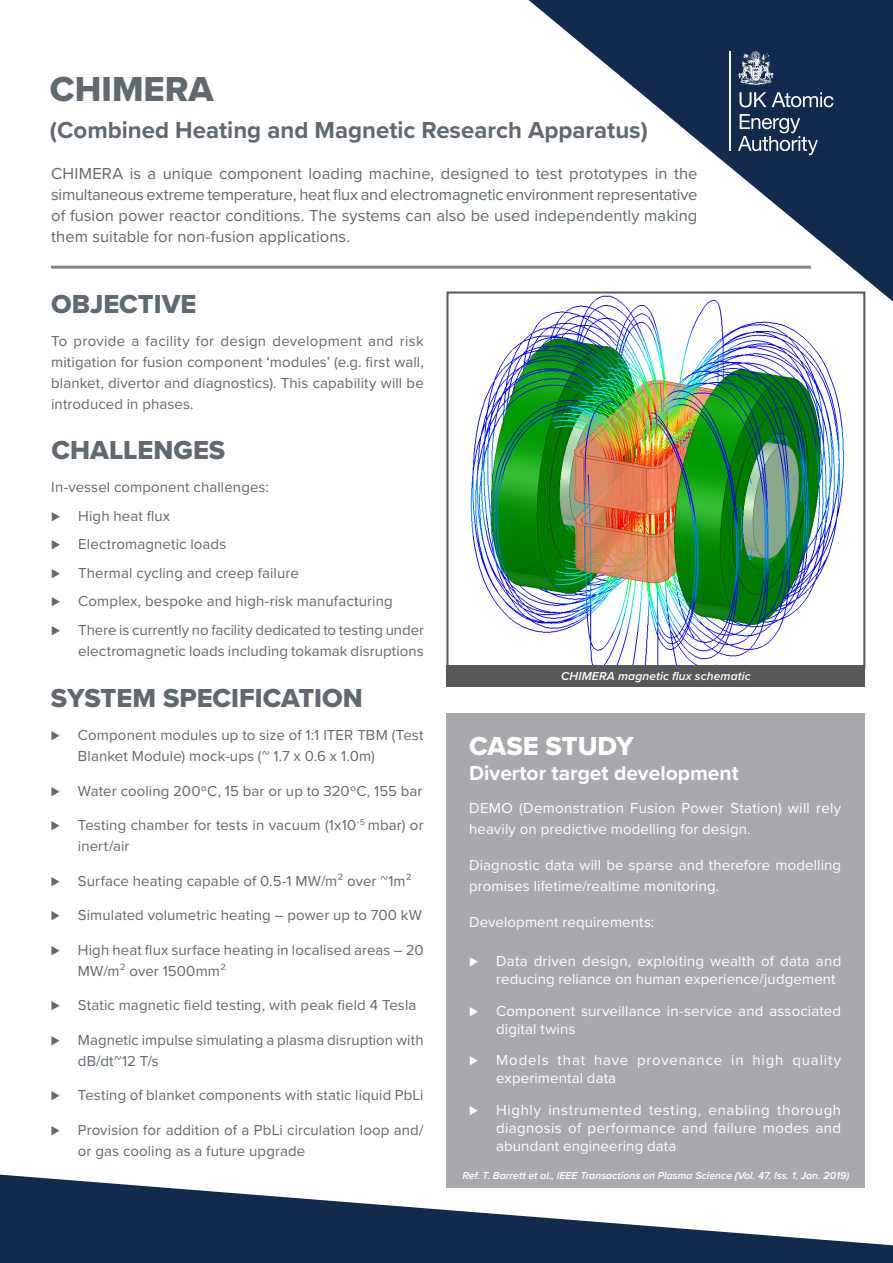
<style>
.page{position:relative;width:893px;height:1263px;background:#fff}
.page>*{position:absolute;margin:0;border:0;box-sizing:border-box;transform-origin:0 0}
.Main_Text_Extrabold{font:36px "Proxima Nova Extrabld";color:#5f696f}
.t1{font:27px "Proxima Nova Extrabld";color:#5f696f}
.t2{font:27px "Proxima Nova Extrabld";letter-spacing:-.005em;color:#fff}
.Main_Text_Extrabold-2{font:700 24px "Proxima Nova";color:#5f696f}
.t3{font:700 21px "Proxima Nova";color:#fff}
.MainText{font:16.5px/21px "Proxima Nova";letter-spacing:.005em;color:#5f696f;text-align:justify}
.MainText-2{font:15px/21px "Proxima Nova";letter-spacing:.005em;color:#5f696f}
.Triangle_Bullet{font:15px/18px "Proxima Nova";letter-spacing:.01em;color:#fff}
.Triangle_Bullet-2{font:15px/18px "Proxima Nova";letter-spacing:.055em;color:#fff}
.MainText-3{font:italic 600 12px "Proxima Nova";letter-spacing:.015em;color:#fff}
.t4{font:italic 600 10.5px "Proxima Nova";color:#fff}
</style>
<div class="page">
<div style="left:446px;top:713px;width:419px;height:475px;background:#a8a9ad"></div>
<svg style="left:529px;top:0;width:364px;height:302px"></svg>
<hr style="left:729px;top:51px;width:2px;height:100px;background:#fff">
<svg style="left:740px;top:92px;width:26px;height:15px"></svg>
<svg style="left:772px;top:92px;width:61px;height:15px"></svg>
<svg style="left:738px;top:114px;width:80px;height:41px;background:#435672"></svg>
<svg style="left:738px;top:51px;width:35px;height:34px"></svg>
<svg style="left:0;top:1174px;width:893px;height:89px;fill:#112a4d"></svg>
<hr style="left:51px;top:266px;width:760px;height:3px;background:#808285">
<img style="left:470px;top:294px;width:392px;height:371px">
<div style="left:446px;top:291px;width:419px;height:378px;border:2px solid #57585a"></div>
<div style="left:446px;top:665px;width:419px;height:22px;background:#57585a"></div>
<p class="Main_Text_Extrabold" style="left:50px;top:62px;width:165px">CHIMERA</p>
<p class="Main_Text_Extrabold-2" style="left:50px;top:112px;width:599px">(Combined Heating and Magnetic Research Apparatus)</p>
<p class="MainText" style="left:51px;top:162px;width:648px">CHIMERA is a unique component loading machine, designed to test prototypes in the simultaneous extreme temperature, heat flux and electromagnetic environment representative of fusion power reactor conditions. The systems can also be used independently making them suitable for non-fusion applications.</p>
<p class="t1" style="left:51px;top:284px;width:147px">OBJECTIVE</p>
<p class="MainText-2" style="left:51px;top:330px;width:374px;text-align:justify">To provide a facility for design development and risk mitigation for fusion component ‘modules’ (e.g. first wall, blanket, divertor and diagnostics). This capability will be introduced in phases.</p>
<p class="t1" style="left:52px;top:430px;width:175px">CHALLENGES</p>
<p class="MainText-2" style="left:51px;top:476px;width:219px">In-vessel component challenges:</p>
<p class="MainText-2" style="left:51px;top:505px;width:120px">⊲ High heat flux</p>
<p class="MainText-2" style="left:51px;top:533px;width:177px">⊲ Electromagnetic loads</p>
<p class="MainText-2" style="left:51px;top:562px;width:249px">⊲ Thermal cycling and creep failure</p>
<p class="MainText-2" style="left:51px;top:590px;width:343px">⊲ Complex, bespoke and high-risk manufacturing</p>
<p class="MainText-2" style="left:51px;top:619px;width:374px;text-align:right">⊲ There is currently no facility dedicated to testing under electromagnetic loads including tokamak disruptions</p>
<p class="t1" style="left:51px;top:678px;width:313px">SYSTEM SPECIFICATION</p>
<p class="MainText-2" style="left:78px;top:724px;width:347px;text-indent:-27px">⊲ Component modules up to size of 1:1 ITER TBM (Test<br>Blanket Module) mock-ups (~ 1.7 x 0.6 x 1.0m)</p>
<p class="MainText-2" style="left:51px;top:779px;width:373px">⊲ Water cooling 200ºC, 15 bar or up to 320ºC, 155 bar</p>
<p class="MainText-2" style="left:78px;top:814px;width:347px;text-indent:-27px">⊲ Testing chamber for tests in vacuum (1x10<sup>-5</sup> mbar) or inert/air</p>
<p class="MainText-2" style="left:51px;top:869px;width:362px">⊲ Surface heating capable of 0.5-1 MW/m² over ~1m²</p>
<p class="MainText-2" style="left:51px;top:904px;width:373px">⊲ Simulated volumetric heating – power up to 700 kW</p>
<p class="MainText-2" style="left:78px;top:938px;width:347px;text-indent:-27px">⊲ High heat flux surface heating in localised areas – 20<br>MW/m² over 1500mm²</p>
<p class="MainText-2" style="left:51px;top:994px;width:367px">⊲ Static magnetic field testing, with peak field 4 Tesla</p>
<p class="MainText-2" style="left:78px;top:1028px;width:347px;text-indent:-27px">⊲ Magnetic impulse simulating a plasma disruption with dB/dt~12 T/s</p>
<p class="MainText-2" style="left:51px;top:1084px;width:374px">⊲ Testing of blanket components with static liquid PbLi</p>
<p class="MainText-2" style="left:78px;top:1118px;width:347px;text-indent:-27px">⊲ Provision for addition of a PbLi circulation loop and/ or gas cooling as a future upgrade</p>
<p class="MainText-3" style="left:561px;top:667px;width:191px">CHIMERA magnetic flux schematic</p>
<p class="t2" style="left:469px;top:726px;width:166px">CASE STUDY</p>
<p class="t3" style="left:469px;top:757px;width:271px">Divertor target development</p>
<p class="Triangle_Bullet" style="left:469px;top:797px;width:374px;line-height:21px">DEMO (Demonstration Fusion Power Station) will rely heavily on predictive modelling for design.</p>
<p class="Triangle_Bullet" style="left:469px;top:854px;width:374px;line-height:21px">Diagnostic data will be sparse and therefore modelling promises lifetime/realtime monitoring.</p>
<p class="Triangle_Bullet" style="left:469px;top:912px;width:187px">Development requirements:</p>
<p class="Triangle_Bullet" style="left:496px;top:951px;width:347px;text-indent:-27px">⊲ Data driven design, exploiting wealth of data and reducing reliance on human experience/judgement</p>
<p class="Triangle_Bullet" style="left:496px;top:1001px;width:347px;text-indent:-27px">⊲ Component surveillance in-service and associated digital twins</p>
<p class="Triangle_Bullet-2" style="left:496px;top:1050px;width:346px;text-indent:-27px">⊲ Models that have provenance in high quality experimental data</p>
<p class="Triangle_Bullet" style="left:496px;top:1100px;width:346px;text-align:justify;text-indent:-27px">⊲ Highly instrumented testing, enabling thorough diagnosis of performance and failure modes and abundant engineering data</p>
<p class="t4" style="left:462px;top:1167px;width:389px">Ref. T. Barrett et al., IEEE Transactions on Plasma Science (Vol. 47, Iss. 1, Jan. 2019)</p>
</div>
